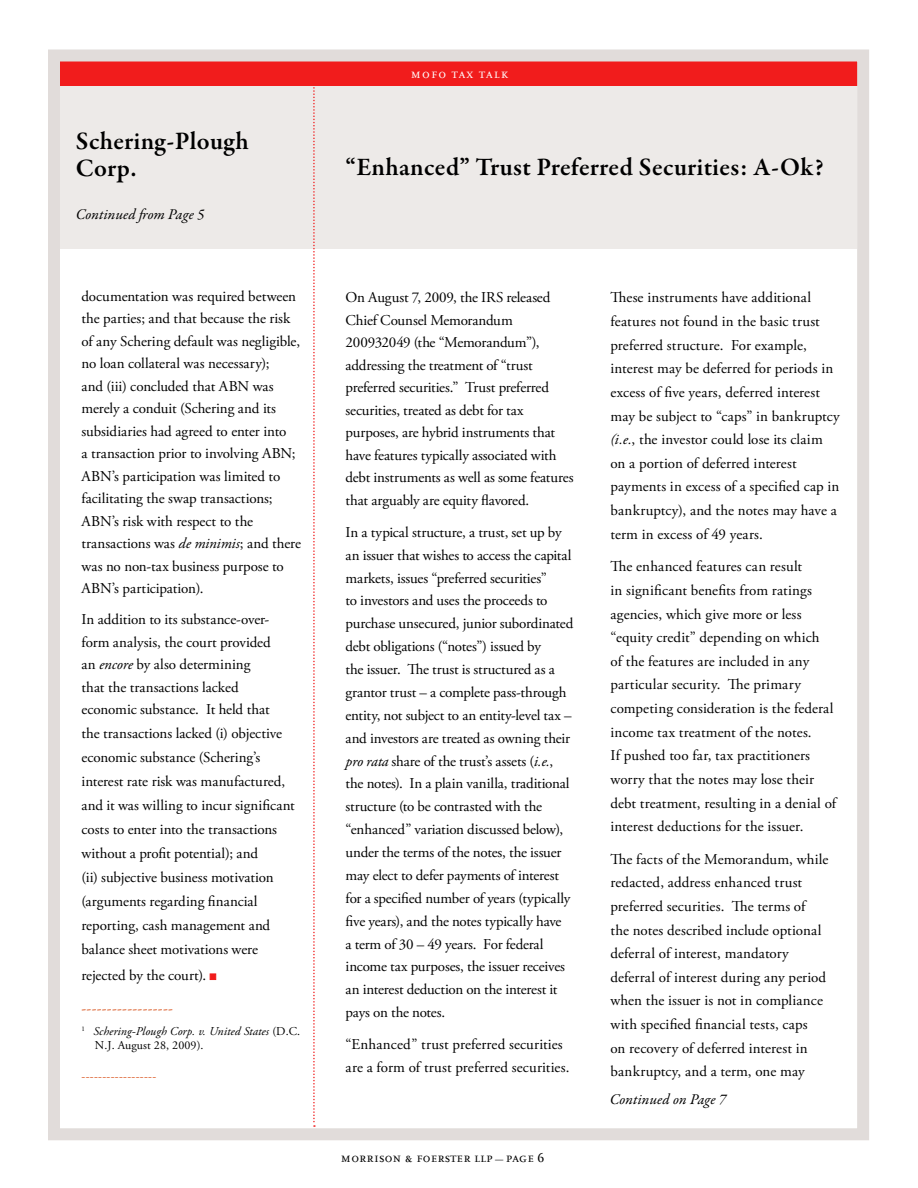
<style>
.page{position:relative;width:918px;height:1188px;background:#fff}
.page>*{position:absolute;margin:0;border:0;box-sizing:border-box;transform-origin:0 0}
.t1{font:600 25.5px/27px "Garamond Premr Pro";letter-spacing:.015em;color:#000}
.t2{font:15px/23.7px "Adobe Garamond Pro";color:#000}
.t3{font:italic 15px "Garamond Premr Pro";letter-spacing:.005em;color:#000}
.t4{font:15px "Adobe Garamond Pro";color:#d9541e}
.t5{font:13.5px "Scala LF Caps";letter-spacing:.01em;color:#000}
.t6{font:13.5px "Scala LF Caps";letter-spacing:.08em;color:#fff}
.t7{font:italic 12px/13.5px "Adobe Garamond Pro";letter-spacing:.005em;color:#000}
.t8{font:12px "Adobe Garamond Pro";color:#d9541e}
.s1{font-style:italic}
.s2{font-style:normal}
.s3{font-size:8.25px}
</style>
<div class="page">
<div style="left:54px;top:54px;width:810px;height:32px;background:#f11c1c"></div>
<div style="left:48px;top:50px;width:821px;height:1090px;border:12px solid #e1dcda"></div>
<div style="left:60px;top:86px;width:253px;height:163px;background:#edeae8"></div>
<svg style="left:210px;top:974px;width:6px;height:6px"></svg>
<div style="left:312px;top:86px;width:545px;height:163px;background:#edeae8"></div>
<svg style="left:313px;top:87px;width:2px;height:1040px"></svg>
<h1 class="t1" style="left:76px;top:128px;width:175px">Schering-Plough<br>Corp.</h1>
<p class="t3" style="left:76px;top:204px;width:130px">Continued from Page 5</p>
<p class="t2" style="left:81px;top:285px;width:221px;line-height:22.5px">documentation was required between the parties; and that because the risk of any Schering default was negligible, no loan collateral was necessary);<br>and (iii) concluded that ABN was merely a conduit (Schering and its subsidiaries had agreed to enter into<br>a transaction prior to involving ABN; ABN’s participation was limited to facilitating the swap transactions; ABN’s risk with respect to the transactions was <span class="s1">de minimis</span>; and there was no non-tax business purpose to ABN’s participation).</p>
<p class="t2" style="left:81px;top:609px;width:191px;line-height:22.5px">In addition to its substance-over&shy;form analysis, the court provided an <span class="s1">encore</span> by also determining that the transactions lacked economic substance. It held that</p>
<p class="t2" style="left:81px;top:722px;width:215px">the transactions lacked (i) objective economic substance (Schering’s interest rate risk was manufactured, and it was willing to incur significant costs to enter into the transactions without a profit potential); and<br>(ii) subjective business motivation (arguments regarding financial reporting, cash management and balance sheet motivations were</p>
<p class="t2" style="left:81px;top:964px;width:126px">rejected by the court).</p>
<p class="t4" style="left:81px;top:999px;width:93px">------------------</p>
<p class="t7" style="left:95px;top:1025px;width:207px;text-indent:-13px"><sup>1</sup> Schering-Plough Corp. v. United States <span class="s2">(D.C.<br>N.J. August 28, 2009).</span></p>
<p class="t8" style="left:81px;top:1069px;width:76px">------------------</p>
<p class="t6" style="left:411px;top:66px;width:99px">mofo tax talk</p>
<h1 class="t1" style="left:346px;top:154px;width:480px">“Enhanced” Trust Preferred Securities: A-Ok?</h1>
<p class="t2" style="left:346px;top:287px;width:230px;line-height:22.5px">On August 7, 2009, the IRS released Chief Counsel Memorandum 200932049 (the “Memorandum”), addressing the treatment of “trust preferred securities.” Trust preferred securities, treated as debt for tax purposes, are hybrid instruments that have features typically associated with debt instruments as well as some features that arguably are equity flavored.</p>
<p class="t2" style="left:346px;top:521px;width:229px;line-height:23px">In a typical structure, a trust, set up by an issuer that wishes to access the capital markets, issues “preferred securities”<br>to investors and uses the proceeds to purchase unsecured, junior subordinated debt obligations (“notes”) issued by<br>the issuer. The trust is structured as a grantor trust – a complete pass-through entity, not subject to an entity-level tax – and investors are treated as owning their <span class="s1">pro rata</span> share of the trust’s assets (<span class="s1">i.e.</span>, the notes). In a plain vanilla, traditional structure (to be contrasted with the “enhanced” variation discussed below), under the terms of the notes, the issuer may elect to defer payments of interest for a specified number of years (typically five years), and the notes typically have<br>a term of 30 – 49 years. For federal income tax purposes, the issuer receives an interest deduction on the interest it pays on the notes.</p>
<p class="t2" style="left:346px;top:1033px;width:225px;line-height:22.8px">“Enhanced” trust preferred securities are a form of trust preferred securities.</p>
<p class="t5" style="left:341px;top:1150px;width:205px">morrison &amp; foerster llp <span class="s3">—</span> page 6</p>
<p class="t2" style="left:611px;top:286px;width:231px">These instruments have additional features not found in the basic trust preferred structure. For example, interest may be deferred for periods in excess of five years, deferred interest may be subject to “caps” in bankruptcy <span class="s1">(i.e.</span>, the investor could lose its claim on a portion of deferred interest payments in excess of a specified cap in bankruptcy), and the notes may have a term in excess of 49 years.</p>
<p class="t2" style="left:611px;top:555px;width:227px">The enhanced features can result<br>in significant benefits from ratings agencies, which give more or less “equity credit” depending on which<br>of the features are included in any particular security. The primary competing consideration is the federal income tax treatment of the notes.<br>If pushed too far, tax practitioners worry that the notes may lose their debt treatment, resulting in a denial of interest deductions for the issuer.</p>
<p class="t2" style="left:611px;top:848px;width:219px">The facts of the Memorandum, while redacted, address enhanced trust preferred securities. The terms of<br>the notes described include optional deferral of interest, mandatory deferral of interest during any period when the issuer is not in compliance with specified financial tests, caps<br>on recovery of deferred interest in bankruptcy, and a term, one may</p>
<p class="t3" style="left:610px;top:1089px;width:118px">Continued on Page 7</p>
</div>
